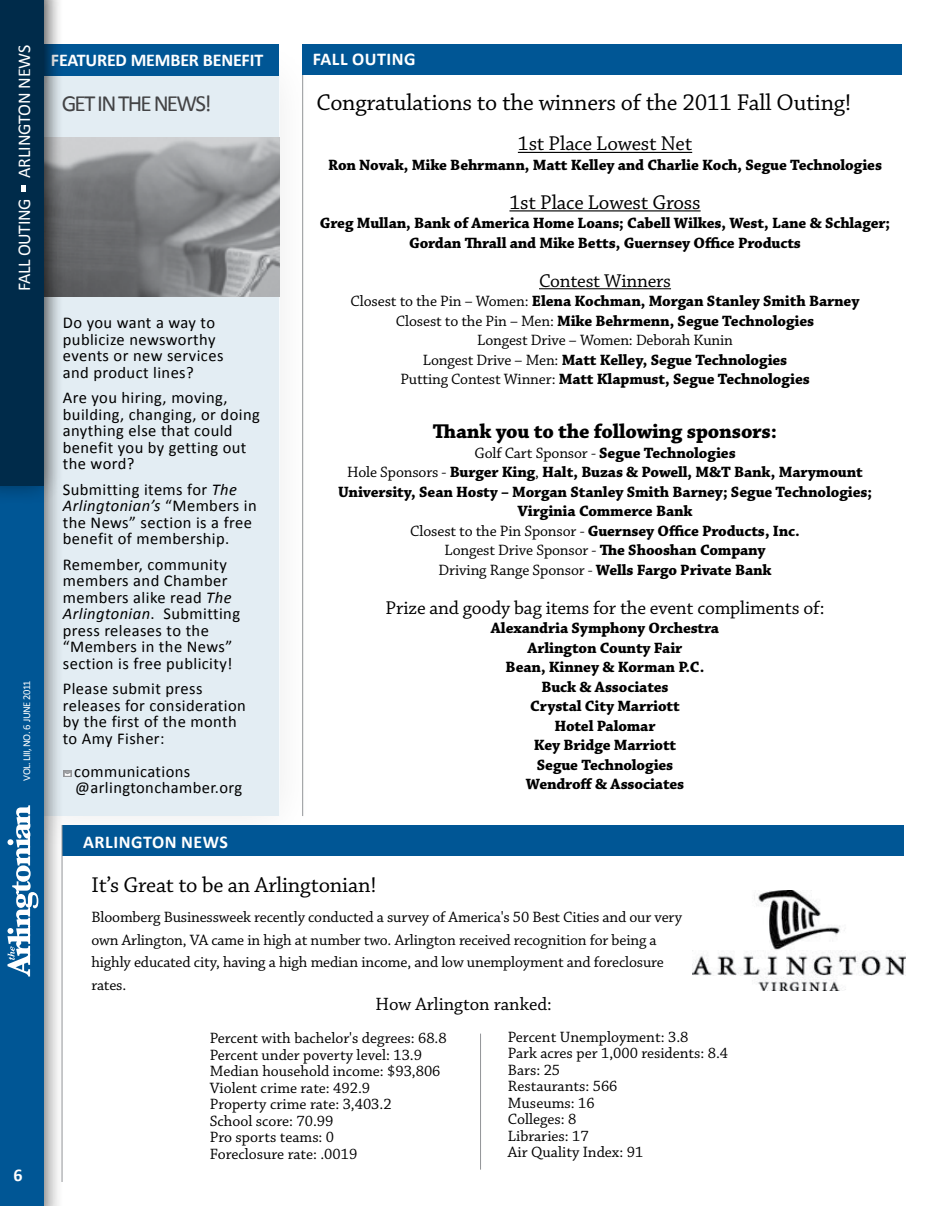
<style>
.page{position:relative;width:936px;height:1206px;background:#fff}
.page>*{position:absolute;margin:0;border:0;box-sizing:border-box;transform-origin:0 0}
.t1{font:24px "Chaparral Pro";letter-spacing:-.01em;color:#000}
.t2{font:23.25px "Calibri";letter-spacing:-.075em;color:#434345}
.t3{font:22.5px "Chaparral Pro";letter-spacing:-.01em;color:#000}
.t4{font:21px "Chaparral Pro";letter-spacing:-.01em;color:#000}
.t5{font:700 21px "Chaparral Pro";letter-spacing:-.01em;color:#000}
.t6{font:19.5px "Chaparral Pro";letter-spacing:-.01em;color:#000}
.t7{font:18.75px "Chaparral Pro";color:#000}
.t8{font:700 18px "Calibri";letter-spacing:.03em;color:#fff}
.t9{font:18px "Calibri";letter-spacing:-.015em;color:#fff}
.t10{font:700 18px "Calibri";letter-spacing:-.01em;color:#fff}
.t11{font:16.5px/16.5px "Calibri";letter-spacing:.025em;color:#000}
.t12{font:700 15.75px/19.5px "Chaparral Pro";letter-spacing:-.01em;color:#000;text-align:center}
.t13{font:15.75px/16.5px "Chaparral Pro";letter-spacing:-.005em;color:#000}
.t14{font:10.5px "Calibri";letter-spacing:-.05em;color:#fff}
.s1{font-style:italic}
.s2{font-weight:400}
</style>
<div class="page">
<div style="left:44px;top:76px;width:235px;height:740px;background:#e3edf3"></div>
<div style="left:44px;top:45px;width:235px;height:31px;background:#005695"></div>
<div style="left:63px;top:770px;width:8px;height:7px;background:#a5a7a9"></div>
<svg style="left:65px;top:771px;width:5px;height:5px"></svg>
<img style="left:64px;top:137px;width:215px;height:159px">
<hr style="left:302px;top:44px;width:1px;height:772px;background:#939598">
<div style="left:302px;top:44px;width:599px;height:31px;background:#005695"></div>
<div style="left:0;top:0;width:64px;height:1206px;background:#000;opacity:.75"></div>
<div style="left:0;top:0;width:44px;height:1206px;background:#005695"></div>
<svg style="left:7px;top:805px;width:31px;height:171px"></svg>
<div style="left:0;top:0;width:64px;height:506px;background:#000;opacity:.75"></div>
<div style="left:0;top:0;width:44px;height:486px;background:#002b4a"></div>
<svg style="left:21px;top:185px;width:5px;height:6px"></svg>
<hr style="left:517px;top:152px;width:175px;height:1px;background:#000">
<hr style="left:509px;top:210px;width:191px;height:1px;background:#000">
<hr style="left:539px;top:288px;width:132px;height:1px;background:#000">
<div style="left:62px;top:825px;width:841px;height:30px;background:#005695"></div>
<hr style="left:480px;top:1034px;width:1px;height:136px;background:#939598">
<hr style="left:62px;top:825px;width:1px;height:357px;background:#939598">
<img style="left:692px;top:890px;width:213px;height:100px">
<p class="t9" style="left:13px;top:291px;width:248px;rotate:-90deg">FALL OUTING ARLINGTON NEWS</p>
<p class="t14" style="left:20px;top:780px;width:102px;rotate:-90deg">VOL. LIII, NO. 6 JUNE 2011</p>
<p class="t10" style="left:14px;top:1163px;width:11px">6</p>
<p class="t10" style="left:51px;top:49px;width:214px">FEATURED MEMBER BENEFIT</p>
<h2 class="t2" style="left:62px;top:88px;width:152px">GET IN THE NEWS!</h2>
<p class="t11" style="left:63px;top:315px;width:162px">Do you want a way to publicize newsworthy events or new services and product lines?</p>
<p class="t11" style="left:63px;top:390px;width:198px">Are you hiring, moving, building, changing, or doing anything else that could benefit you by getting out the word?</p>
<p class="t11" style="left:63px;top:481px;width:195px">Submitting items for <span class="s1">The<br>Arlingtonian’s</span> “Members in the News” section is a free benefit of membership.</p>
<p class="t11" style="left:63px;top:556px;width:179px">Remember, community members and Chamber members alike read <span class="s1">The<br>Arlingtonian</span>. Submitting press releases to the “Members in the News” section is free publicity!</p>
<p class="t11" style="left:63px;top:681px;width:184px">Please submit press releases for consideration by the first of the month to Amy Fisher:</p>
<p class="t11" style="left:74px;top:763px;width:170px">communications @arlingtonchamber.org</p>
<p class="t8" style="left:312px;top:47px;width:104px">FALL OUTING</p>
<h1 class="t1" style="left:316px;top:89px;width:536px">Congratulations to the winners of the 2011 Fall Outing!</h1>
<h3 class="t4" style="left:517px;top:132px;width:176px">1st Place Lowest Net</h3>
<p class="t12" style="left:328px;top:156px;width:555px">Ron Novak, Mike Behrmann, Matt Kelley and Charlie Koch, Segue Technologies</p>
<h3 class="t4" style="left:509px;top:191px;width:192px">1st Place Lowest Gross</h3>
<p class="t12" style="left:320px;top:214px;width:571px">Greg Mullan, Bank of America Home Loans; Cabell Wilkes, West, Lane &amp; Schlager;<br>Gordan Thrall and Mike Betts, Guernsey Office Products</p>
<p class="t6" style="left:539px;top:270px;width:133px">Contest Winners</p>
<p class="t12" style="left:350px;top:292px;width:510px"><span class="s2">Closest to the Pin – Women:</span> Elena Kochman, Morgan Stanley Smith Barney <span class="s2">Closest to the Pin – Men:</span> Mike Behrmenn, Segue Technologies<br><span class="s2">Longest Drive – Women: Deborah Kunin<br>Longest Drive – Men:</span> Matt Kelley, Segue Technologies<br><span class="s2">Putting Contest Winner:</span> Matt Klapmust, Segue Technologies</p>
<h3 class="t5" style="left:433px;top:419px;width:345px">Thank you to the following sponsors:</h3>
<p class="t12" style="left:338px;top:444px;width:535px"><span class="s2">Golf Cart Sponsor -</span> Segue Technologies<br><span class="s2">Hole Sponsors -</span> Burger King<span class="s2">,</span> Halt, Buzas &amp; Powell, M&amp;T Bank, Marymount University, Sean Hosty – Morgan Stanley Smith Barney; Segue Technologies; Virginia Commerce Bank<br><span class="s2">Closest to the Pin Sponsor -</span> Guernsey Office Products, Inc.<br><span class="s2">Longest Drive Sponsor -</span> The Shooshan Company<br><span class="s2">Driving Range Sponsor -</span> Wells Fargo Private Bank</p>
<p class="t6" style="left:385px;top:597px;width:440px">Prize and goody bag items for the event compliments of:</p>
<p class="t12" style="left:491px;top:619px;width:230px">Alexandria Symphony Orchestra<br>Arlington County Fair<br>Bean, Kinney &amp; Korman P.C.<br>Buck &amp; Associates<br>Crystal City Marriott<br>Hotel Palomar<br>Key Bridge Marriott<br>Segue Technologies<br>Wendroff &amp; Associates</p>
<p class="t8" style="left:83px;top:831px;width:146px">ARLINGTON NEWS</p>
<h3 class="t3" style="left:91px;top:873px;width:286px">It’s Great to be an Arlingtonian!</h3>
<p class="t13" style="left:91px;top:907px;width:592px;line-height:22.5px">Bloomberg Businessweek recently conducted a survey of America's 50 Best Cities and our very own Arlington, VA came in high at number two. Arlington received recognition for being a highly educated city, having a high median income, and low unemployment and foreclosure rates.</p>
<p class="t7" style="left:375px;top:994px;width:178px">How Arlington ranked:</p>
<p class="t13" style="left:508px;top:1029px;width:222px">Percent Unemployment: 3.8<br>Park acres per 1,000 residents: 8.4<br>Bars: 25<br>Restaurants: 566<br>Museums: 16<br>Colleges: 8<br>Libraries: 17<br>Air Quality Index: 91</p>
<p class="t13" style="left:210px;top:1031px;width:238px">Percent with bachelor's degrees: 68.8<br>Percent under poverty level: 13.9<br>Median household income: $93,806<br>Violent crime rate: 492.9<br>Property crime rate: 3,403.2<br>School score: 70.99<br>Pro sports teams: 0<br>Foreclosure rate: .0019</p>
</div>
